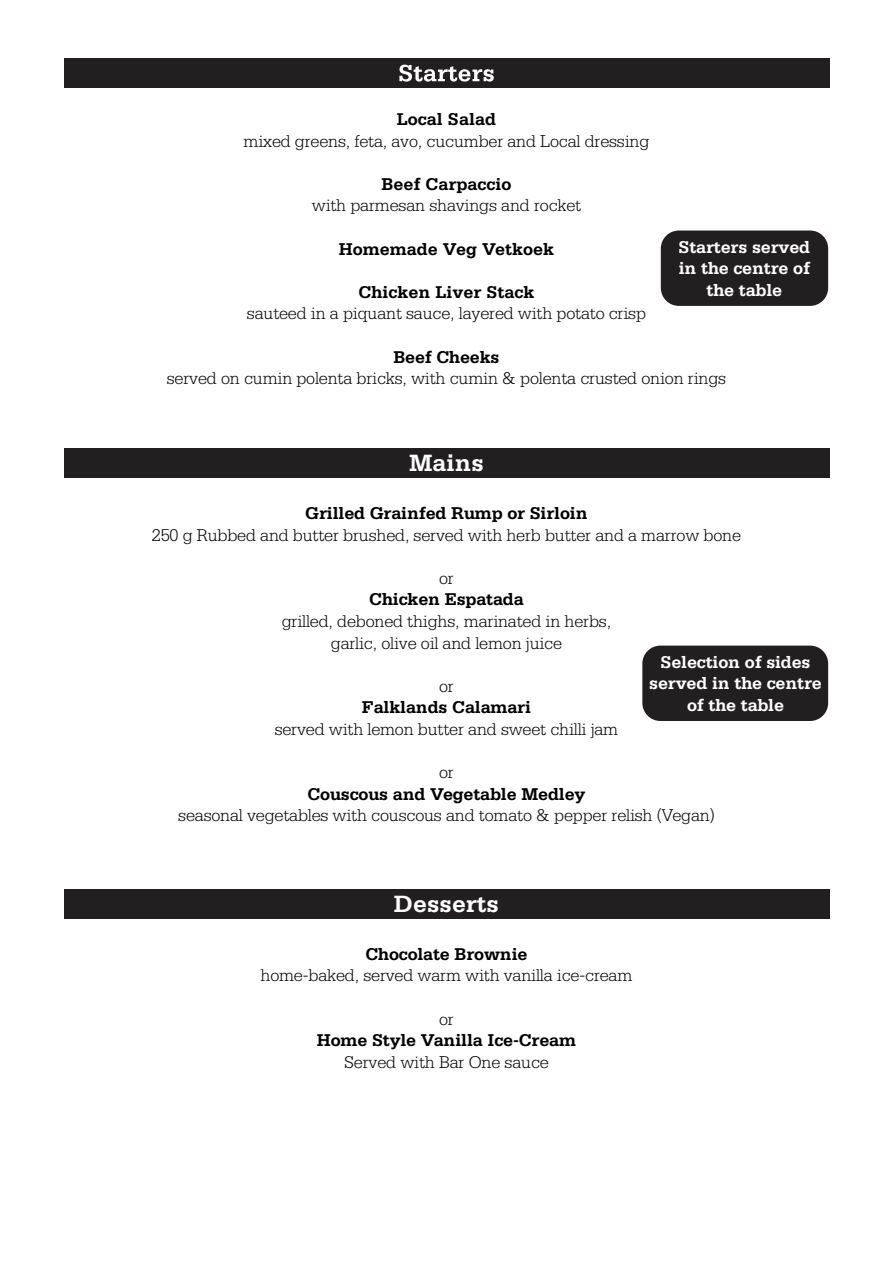
<style>
.page{position:relative;width:893px;height:1263px;background:#fff}
.page>*{position:absolute;margin:0;border:0;box-sizing:border-box;transform-origin:0 0}
.t1{font:700 24.9px "Serifa";color:#fff}
.t2{font:300 18px/21.6px "Serifa";letter-spacing:-.01em;color:#000;text-align:center}
.t3{font:700 18px "Serifa";letter-spacing:-.01em;color:#000}
.t4{font:700 18px/21.6px "Serifa";letter-spacing:-.01em;color:#fff;text-align:center}
</style>
<div class="page">
<div style="left:64px;top:448px;width:765px;height:30px;background:#221f20"></div>
<div style="left:64px;top:889px;width:765px;height:29px;background:#221f20"></div>
<div style="left:661px;top:231px;width:167px;height:75px;background:#221f20;border-radius:18px"></div>
<div style="left:642px;top:646px;width:186px;height:75px;background:#221f20;border-radius:18px"></div>
<div style="left:64px;top:59px;width:765px;height:29px;background:#221f20"></div>
<svg style="left:399px;top:65px;width:95px;height:17px"></svg>
<p class="t3" style="left:397px;top:109px;width:101px">Local Salad</p>
<p class="t2" style="left:244px;top:130px;width:407px">mixed greens, feta, avo, cucumber and Local dressing</p>
<p class="t3" style="left:381px;top:173px;width:132px">Beef Carpaccio</p>
<p class="t2" style="left:312px;top:195px;width:271px">with parmesan shavings and rocket</p>
<p class="t3" style="left:339px;top:238px;width:217px">Homemade Veg Vetkoek</p>
<p class="t3" style="left:358px;top:281px;width:178px">Chicken Liver Stack</p>
<p class="t2" style="left:247px;top:303px;width:401px">sauteed in a piquant sauce, layered with potato crisp</p>
<p class="t3" style="left:393px;top:346px;width:108px">Beef Cheeks</p>
<p class="t2" style="left:167px;top:367px;width:561px">served on cumin polenta bricks, with cumin &amp; polenta crusted onion rings</p>
<p class="t4" style="left:679px;top:236px;width:133px">Starters served in the centre of the table</p>
<h1 class="t1" style="left:409px;top:448px;width:76px">Mains</h1>
<p class="t3" style="left:305px;top:503px;width:284px">Grilled Grainfed Rump or Sirloin</p>
<p class="t2" style="left:152px;top:524px;width:590px">250 g Rubbed and butter brushed, served with herb butter and a marrow bone</p>
<p class="t2" style="left:439px;top:567px;width:16px">or</p>
<p class="t3" style="left:369px;top:589px;width:156px">Chicken Espatada</p>
<p class="t2" style="left:282px;top:610px;width:331px">grilled, deboned thighs, marinated in herbs, garlic, olive oil and lemon juice</p>
<p class="t2" style="left:439px;top:675px;width:16px">or</p>
<p class="t3" style="left:362px;top:697px;width:171px">Falklands Calamari</p>
<p class="t2" style="left:275px;top:718px;width:345px">served with lemon butter and sweet chilli jam</p>
<p class="t2" style="left:439px;top:761px;width:16px">or</p>
<p class="t3" style="left:307px;top:783px;width:280px">Couscous and Vegetable Medley</p>
<p class="t2" style="left:178px;top:805px;width:538px">seasonal vegetables with couscous and tomato &amp; pepper relish (Vegan)</p>
<p class="t4" style="left:649px;top:651px;width:174px">Selection of sides served in the centre of the table</p>
<h1 class="t1" style="left:394px;top:889px;width:107px">Desserts</h1>
<p class="t3" style="left:365px;top:943px;width:164px">Chocolate Brownie</p>
<p class="t2" style="left:260px;top:964px;width:373px">home-baked, served warm with vanilla ice-cream</p>
<p class="t2" style="left:439px;top:1008px;width:16px">or</p>
<p class="t3" style="left:317px;top:1030px;width:261px">Home Style Vanilla Ice-Cream</p>
<p class="t2" style="left:344px;top:1051px;width:206px">Served with Bar One sauce</p>
</div>
